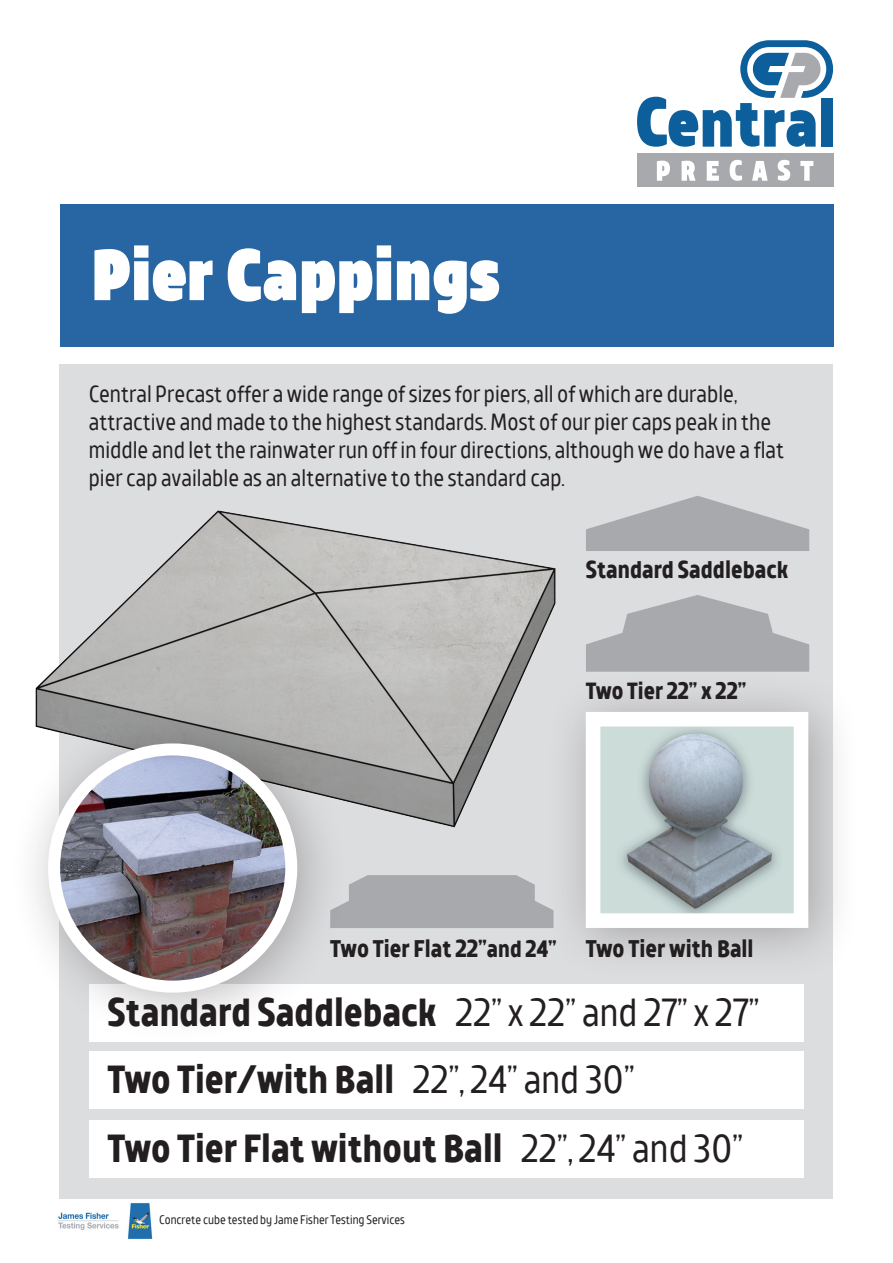
<style>
.page{position:relative;width:893px;height:1263px;background:#fff}
.page>*{position:absolute;margin:0;border:0;box-sizing:border-box;transform-origin:0 0}
.t1{font:900 72px "TT Teds";color:#fff}
.t2{font:700 39px/67.7px "TT Teds";color:#231f20}
.t3{font:700 24px "TT Teds";color:#231f20}
.t4{font:23.25px/27.9px "TT Teds";color:#231f20}
.t5{font:700 23.25px "TT Teds";color:#231f20}
.t6{font:12.45px "TT Teds";color:#231f20}
.s1{font-size:23.25px}
.s2{font-weight:400}
</style>
<div class="page">
<div style="left:60px;top:364px;width:773px;height:834px;background:#dcdddf"></div>
<div style="left:60px;top:204px;width:773px;height:142px;background:#2766a2"></div>
<svg style="left:637px;top:40px;width:196px;height:107px"></svg>
<div style="left:822px;top:98px;width:11px;height:49px;background:#0c5f9b"></div>
<div style="left:637px;top:154px;width:196px;height:33px;background:#a8a9ad"></div>
<svg style="left:657px;top:161px;width:13px;height:20px"></svg>
<svg style="left:682px;top:161px;width:14px;height:20px"></svg>
<svg style="left:707px;top:161px;width:12px;height:20px"></svg>
<svg style="left:730px;top:160px;width:12px;height:21px"></svg>
<svg style="left:752px;top:161px;width:16px;height:20px"></svg>
<svg style="left:778px;top:160px;width:12px;height:21px"></svg>
<svg style="left:800px;top:161px;width:13px;height:20px"></svg>
<svg style="left:586px;top:496px;width:223px;height:55px"></svg>
<div style="left:346px;top:875px;width:196px;height:53px;background:#a8a9ad"></div>
<svg style="left:586px;top:595px;width:223px;height:73px"></svg>
<div style="left:89px;top:984px;width:714px;height:58px;background:#fff"></div>
<div style="left:89px;top:1051px;width:714px;height:58px;background:#fff"></div>
<div style="left:89px;top:1120px;width:714px;height:58px;background:#fff"></div>
<div style="left:542px;top:668px;width:317px;height:311px;background:#231f20;opacity:.3"></div>
<img style="left:602px;top:728px;width:190px;height:184px">
<div style="left:586px;top:712px;width:222px;height:216px;border:15px solid #fff"></div>
<img style="left:35px;top:503px;width:530px;height:333px">
<div style="left:4px;top:699px;width:342px;height:342px;background:#231f20;opacity:.3"></div>
<img style="left:54px;top:749px;width:237px;height:238px;border-radius:119px">
<div style="left:48px;top:743px;width:249px;height:250px;border:12px solid #fff;border-radius:50%"></div>
<img style="left:58px;top:1203px;width:95px;height:36px">
<h1 class="t1" style="left:91px;top:227px;width:410px">Pier Cappings</h1>
<p class="t4" style="left:89px;top:381px;width:697px">Central Precast offer a wide range of sizes for piers, all of which are durable, attractive and made to the highest standards. Most of our pier caps peak in the middle and let the rainwater run off in four directions, although we do have a flat pier cap available as an alternative to the standard cap.</p>
<p class="t3" style="left:586px;top:554px;width:204px">Standard Saddleback</p>
<p class="t5" style="left:586px;top:675px;width:162px">Two Tier 22” x 22”</p>
<p class="t3" style="left:330px;top:932px;width:425px">Two Tier Flat 22”<span class="s1">and 24”</span> Two Tier with Ball</p>
<h2 class="t2" style="left:108px;top:980px;width:653px">Standard Saddleback <span class="s2">22” x 22” and 27” x 27”<br></span>Two Tier/with Ball <span class="s2">22”, 24” and 30”<br></span>Two Tier Flat without Ball <span class="s2">22”, 24” and 30”</span></h2>
<p class="t6" style="left:159px;top:1212px;width:247px">Concrete cube tested by Jame Fisher Testing Services</p>
</div>
